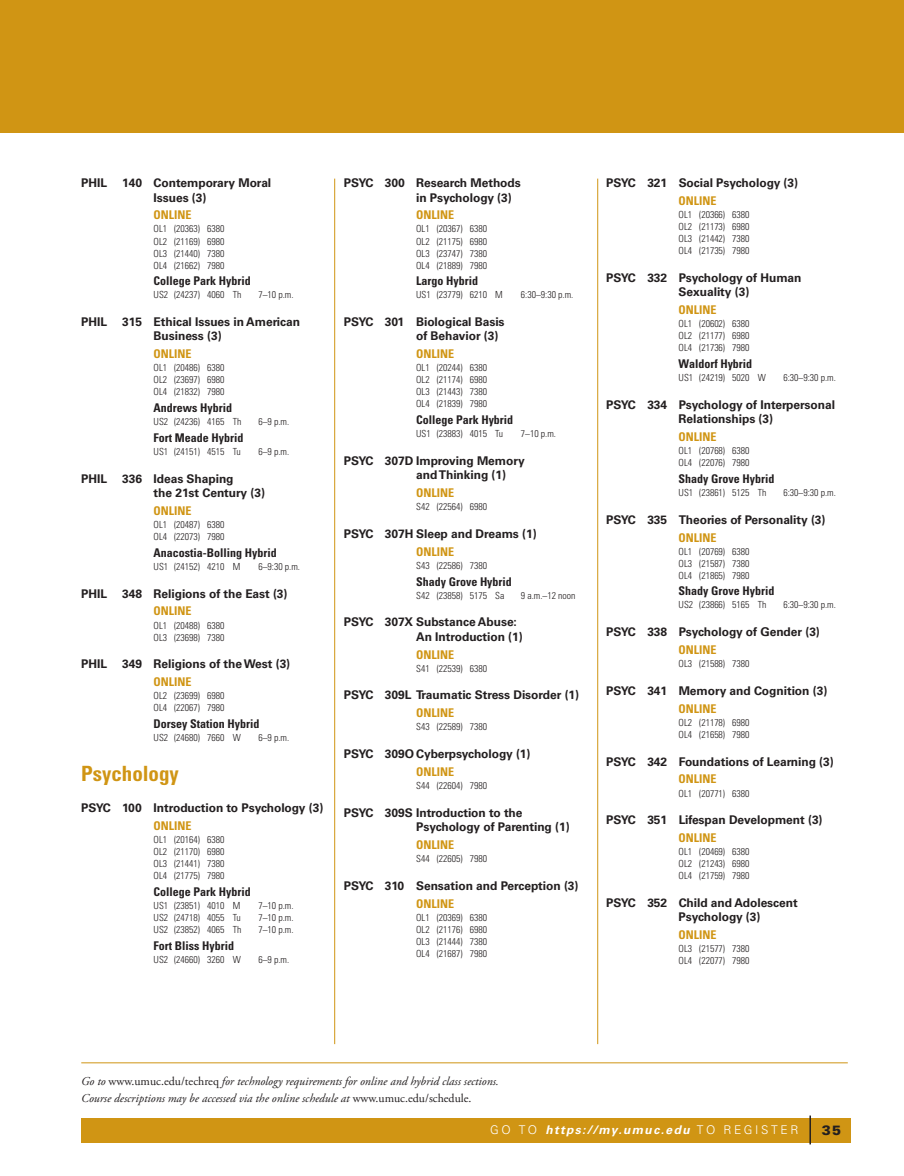
<style>
.page{position:relative;width:904px;height:1176px;background:#fff}
.page>*{position:absolute;margin:0;border:0;box-sizing:border-box;transform-origin:0 0}
.t1{font:700 condensed 21px "Univers LT Std";color:#d09514}
.t2{font:900 13.5px "Univers LT Std";color:#231f20}
.t3{font:700 12px/14.2px "Univers LT Std";letter-spacing:-.005em;color:#231f20}
.t4{font:700 condensed 12px "Univers LT Std";color:#231f20}
.t5{font:italic 12px/17.7px "Adobe Garamond Pro";color:#231f20}
.t6{font:700 condensed 12px "Univers LT Std";color:#d09514}
.t7{font:italic 700 12px "Univers LT Std";letter-spacing:.115em;color:#fff}
.t8{font:300 condensed 9.75px/12px "Univers LT Std";color:#231f20;text-align:justify}
.s1{font-style:normal}
.s2{font-weight:300;font-style:normal}
</style>
<div class="page">
<div style="left:0;top:0;width:904px;height:133px;background:#d09514"></div>
<div style="left:81px;top:1117px;width:770px;height:24px;background:#d09514"></div>
<hr style="left:809px;top:1115px;width:2px;height:29px;background:#231f20">
<hr style="left:81px;top:1062px;width:767px;height:1px;background:#d09514">
<hr style="left:334px;top:178px;width:1px;height:865px;background:#d09514">
<hr style="left:597px;top:178px;width:1px;height:865px;background:#d09514">
<p class="t3" style="left:81px;top:177px;width:27px">PHIL</p>
<p class="t3" style="left:154px;top:177px;width:119px;text-indent:-31px">140 Contemporary Moral<br>Issues (3)</p>
<p class="t6" style="left:154px;top:210px;width:39px">ONLINE</p>
<p class="t8" style="left:154px;top:224px;width:72px">OL1 (20363) 6380<br>OL2 (21169) 6980<br>OL3 (21440) 7380<br>OL4 (21662) 7980</p>
<p class="t4" style="left:154px;top:276px;width:99px">College Park Hybrid</p>
<p class="t8" style="left:154px;top:289px;width:89px">US2 (24237) 4060 Th</p>
<p class="t8" style="left:258px;top:289px;width:37px">7–10 p.m.</p>
<p class="t3" style="left:81px;top:315px;width:27px">PHIL</p>
<p class="t3" style="left:154px;top:315px;width:148px;text-indent:-31px">315 Ethical Issues in American<br>Business (3)</p>
<p class="t6" style="left:154px;top:349px;width:39px">ONLINE</p>
<p class="t8" style="left:154px;top:362px;width:72px">OL1 (20486) 6380<br>OL2 (23697) 6980<br>OL4 (21832) 7980</p>
<p class="t4" style="left:154px;top:403px;width:80px">Andrews Hybrid</p>
<p class="t8" style="left:154px;top:416px;width:89px">US2 (24236) 4165 Th</p>
<p class="t8" style="left:258px;top:416px;width:32px">6–9 p.m.</p>
<p class="t4" style="left:154px;top:433px;width:91px">Fort Meade Hybrid</p>
<p class="t8" style="left:154px;top:446px;width:89px">US1 (24151) 4515 Tu</p>
<p class="t8" style="left:258px;top:446px;width:32px">6–9 p.m.</p>
<p class="t3" style="left:81px;top:472px;width:27px">PHIL</p>
<p class="t3" style="left:154px;top:472px;width:113px;text-indent:-31px">336 Ideas Shaping<br>the 21st Century (3)</p>
<p class="t6" style="left:154px;top:506px;width:39px">ONLINE</p>
<p class="t8" style="left:154px;top:519px;width:72px">OL1 (20487) 6380<br>OL4 (22073) 7980</p>
<p class="t4" style="left:154px;top:547px;width:125px">Anacostia-Bolling Hybrid</p>
<p class="t8" style="left:154px;top:561px;width:88px">US1 (24152) 4210 M</p>
<p class="t8" style="left:258px;top:561px;width:43px">6–9:30 p.m.</p>
<p class="t3" style="left:81px;top:587px;width:27px">PHIL</p>
<p class="t3" style="left:122px;top:587px;width:167px">348 Religions of the East (3)</p>
<p class="t6" style="left:154px;top:606px;width:39px">ONLINE</p>
<p class="t8" style="left:154px;top:619px;width:72px">OL1 (20488) 6380<br>OL3 (23698) 7380</p>
<p class="t3" style="left:81px;top:657px;width:27px">PHIL</p>
<p class="t3" style="left:122px;top:657px;width:169px">349 Religions of the West (3)</p>
<p class="t6" style="left:154px;top:677px;width:39px">ONLINE</p>
<p class="t8" style="left:154px;top:690px;width:72px">OL2 (23699) 6980<br>OL4 (22067) 7980</p>
<p class="t4" style="left:154px;top:718px;width:107px">Dorsey Station Hybrid</p>
<p class="t8" style="left:154px;top:732px;width:89px">US2 (24680) 7660 W</p>
<p class="t8" style="left:258px;top:732px;width:32px">6–9 p.m.</p>
<h1 class="t1" style="left:81px;top:765px;width:99px">Psychology</h1>
<p class="t3" style="left:81px;top:801px;width:244px">PSYC 100 Introduction to Psychology (3)</p>
<p class="t6" style="left:154px;top:821px;width:39px">ONLINE</p>
<p class="t8" style="left:154px;top:834px;width:72px">OL1 (20164) 6380<br>OL2 (21170) 6980<br>OL3 (21441) 7380<br>OL4 (21775) 7980</p>
<p class="t4" style="left:154px;top:886px;width:99px">College Park Hybrid</p>
<p class="t8" style="left:154px;top:900px;width:88px">US1 (23851) 4010 M</p>
<p class="t8" style="left:258px;top:900px;width:37px">7–10 p.m.</p>
<p class="t8" style="left:154px;top:912px;width:89px">US2 (24718) 4055 Tu</p>
<p class="t8" style="left:258px;top:912px;width:37px">7–10 p.m.</p>
<p class="t8" style="left:154px;top:924px;width:89px">US2 (23852) 4065 Th</p>
<p class="t8" style="left:258px;top:924px;width:37px">7–10 p.m.</p>
<p class="t4" style="left:154px;top:940px;width:82px">Fort Bliss Hybrid</p>
<p class="t8" style="left:154px;top:954px;width:89px">US2 (24660) 3260 W</p>
<p class="t8" style="left:258px;top:954px;width:32px">6–9 p.m.</p>
<p class="t3" style="left:416px;top:177px;width:106px;text-indent:-72px">PSYC 300 Research Methods in Psychology (3)</p>
<p class="t6" style="left:416px;top:210px;width:39px">ONLINE</p>
<p class="t8" style="left:416px;top:224px;width:72px">OL1 (20367) 6380<br>OL2 (21175) 6980<br>OL3 (23747) 7380<br>OL4 (21889) 7980</p>
<p class="t4" style="left:416px;top:276px;width:63px">Largo Hybrid</p>
<p class="t8" style="left:416px;top:289px;width:88px">US1 (23779) 6210 M</p>
<p class="t8" style="left:521px;top:289px;width:54px">6:30–9:30 p.m.</p>
<p class="t3" style="left:416px;top:315px;width:90px;text-indent:-72px">PSYC 301 Biological Basis of Behavior (3)</p>
<p class="t6" style="left:416px;top:349px;width:39px">ONLINE</p>
<p class="t8" style="left:416px;top:362px;width:72px">OL1 (20244) 6380<br>OL2 (21174) 6980<br>OL3 (21443) 7380<br>OL4 (21839) 7980</p>
<p class="t4" style="left:416px;top:415px;width:99px">College Park Hybrid</p>
<p class="t8" style="left:416px;top:428px;width:89px">US1 (23883) 4015 Tu</p>
<p class="t8" style="left:521px;top:428px;width:37px">7–10 p.m.</p>
<p class="t3" style="left:416px;top:454px;width:110px;text-indent:-72px">PSYC 307D Improving Memory and Thinking (1)</p>
<p class="t6" style="left:416px;top:488px;width:39px">ONLINE</p>
<p class="t8" style="left:416px;top:501px;width:72px">S42 (22564) 6980</p>
<p class="t3" style="left:344px;top:527px;width:194px">PSYC 307H Sleep and Dreams (1)</p>
<p class="t6" style="left:416px;top:546px;width:39px">ONLINE</p>
<p class="t8" style="left:416px;top:560px;width:72px">S43 (22586) 7380</p>
<p class="t4" style="left:416px;top:576px;width:97px">Shady Grove Hybrid</p>
<p class="t8" style="left:416px;top:589px;width:90px">S42 (23858) 5175 Sa</p>
<p class="t8" style="left:521px;top:589px;width:56px">9 a.m.–12 noon</p>
<p class="t3" style="left:416px;top:615px;width:108px;text-indent:-72px">PSYC 307X Substance Abuse:<br>An Introduction (1)</p>
<p class="t6" style="left:416px;top:649px;width:39px">ONLINE</p>
<p class="t8" style="left:416px;top:662px;width:72px">S41 (22539) 6380</p>
<p class="t3" style="left:344px;top:688px;width:237px">PSYC 309L Traumatic Stress Disorder (1)</p>
<p class="t6" style="left:416px;top:708px;width:39px">ONLINE</p>
<p class="t8" style="left:416px;top:721px;width:72px">S43 (22589) 7380</p>
<p class="t3" style="left:344px;top:747px;width:188px">PSYC 309O Cyberpsychology (1)</p>
<p class="t6" style="left:416px;top:766px;width:39px">ONLINE</p>
<p class="t8" style="left:416px;top:780px;width:72px">S44 (22604) 7980</p>
<p class="t3" style="left:416px;top:806px;width:155px;text-indent:-72px">PSYC 309S Introduction to the<br>Psychology of Parenting (1)</p>
<p class="t6" style="left:416px;top:839px;width:39px">ONLINE</p>
<p class="t8" style="left:416px;top:853px;width:72px">S44 (22605) 7980</p>
<p class="t3" style="left:344px;top:879px;width:236px">PSYC 310 Sensation and Perception (3)</p>
<p class="t6" style="left:416px;top:898px;width:39px">ONLINE</p>
<p class="t8" style="left:416px;top:911px;width:72px">OL1 (20369) 6380<br>OL2 (21176) 6980<br>OL3 (21444) 7380<br>OL4 (21687) 7980</p>
<p class="t3" style="left:606px;top:177px;width:193px">PSYC 321 Social Psychology (3)</p>
<p class="t6" style="left:679px;top:196px;width:39px">ONLINE</p>
<p class="t8" style="left:679px;top:209px;width:72px">OL1 (20366) 6380<br>OL2 (21173) 6980<br>OL3 (21442) 7380<br>OL4 (21735) 7980</p>
<p class="t3" style="left:679px;top:271px;width:124px;text-indent:-72px">PSYC 332 Psychology of Human<br>Sexuality (3)</p>
<p class="t6" style="left:679px;top:305px;width:39px">ONLINE</p>
<p class="t8" style="left:679px;top:318px;width:72px">OL1 (20602) 6380<br>OL2 (21177) 6980<br>OL4 (21736) 7980</p>
<p class="t4" style="left:679px;top:359px;width:75px">Waldorf Hybrid</p>
<p class="t8" style="left:679px;top:372px;width:89px">US1 (24219) 5020 W</p>
<p class="t8" style="left:783px;top:372px;width:54px">6:30–9:30 p.m.</p>
<p class="t3" style="left:679px;top:398px;width:158px;text-indent:-72px">PSYC 334 Psychology of Interpersonal<br>Relationships (3)</p>
<p class="t6" style="left:679px;top:432px;width:39px">ONLINE</p>
<p class="t8" style="left:679px;top:445px;width:72px">OL1 (20768) 6380<br>OL4 (22076) 7980</p>
<p class="t4" style="left:679px;top:473px;width:97px">Shady Grove Hybrid</p>
<p class="t8" style="left:679px;top:487px;width:89px">US1 (23861) 5125 Th</p>
<p class="t8" style="left:783px;top:487px;width:54px">6:30–9:30 p.m.</p>
<p class="t3" style="left:606px;top:513px;width:221px">PSYC 335 Theories of Personality (3)</p>
<p class="t6" style="left:679px;top:532px;width:39px">ONLINE</p>
<p class="t8" style="left:679px;top:545px;width:72px">OL1 (20769) 6380<br>OL3 (21587) 7380<br>OL4 (21865) 7980</p>
<p class="t4" style="left:679px;top:586px;width:97px">Shady Grove Hybrid</p>
<p class="t8" style="left:679px;top:599px;width:89px">US2 (23866) 5165 Th</p>
<p class="t8" style="left:783px;top:599px;width:54px">6:30–9:30 p.m.</p>
<p class="t3" style="left:606px;top:625px;width:215px">PSYC 338 Psychology of Gender (3)</p>
<p class="t6" style="left:679px;top:645px;width:39px">ONLINE</p>
<p class="t8" style="left:679px;top:658px;width:72px">OL3 (21588) 7380</p>
<p class="t3" style="left:606px;top:684px;width:223px">PSYC 341 Memory and Cognition (3)</p>
<p class="t6" style="left:679px;top:703px;width:39px">ONLINE</p>
<p class="t8" style="left:679px;top:717px;width:72px">OL2 (21178) 6980<br>OL4 (21658) 7980</p>
<p class="t3" style="left:606px;top:754px;width:229px">PSYC 342 Foundations of Learning (3)</p>
<p class="t6" style="left:679px;top:774px;width:39px">ONLINE</p>
<p class="t8" style="left:679px;top:787px;width:72px">OL1 (20771) 6380</p>
<p class="t3" style="left:606px;top:813px;width:218px">PSYC 351 Lifespan Development (3)</p>
<p class="t6" style="left:679px;top:833px;width:39px">ONLINE</p>
<p class="t8" style="left:679px;top:846px;width:72px">OL1 (20469) 6380<br>OL2 (21243) 6980<br>OL4 (21759) 7980</p>
<p class="t3" style="left:679px;top:896px;width:121px;text-indent:-72px">PSYC 352 Child and Adolescent<br>Psychology (3)</p>
<p class="t6" style="left:679px;top:929px;width:39px">ONLINE</p>
<p class="t8" style="left:679px;top:943px;width:72px">OL3 (21577) 7380<br>OL4 (22077) 7980</p>
<p class="t5" style="left:81px;top:1072px;width:419px">Go to <span class="s1">www.umuc.edu/techreq</span> for technology requirements for online and hybrid class sections.<br>Course descriptions may be accessed via the online schedule at <span class="s1">www.umuc.edu/schedule.</span></p>
<p class="t7" style="left:490px;top:1125px;width:310px"><span class="s2">GO TO</span> https://my.umuc.edu <span class="s2">TO REGISTER</span></p>
<h2 class="t2" style="left:822px;top:1124px;width:21px">35</h2>
</div>
